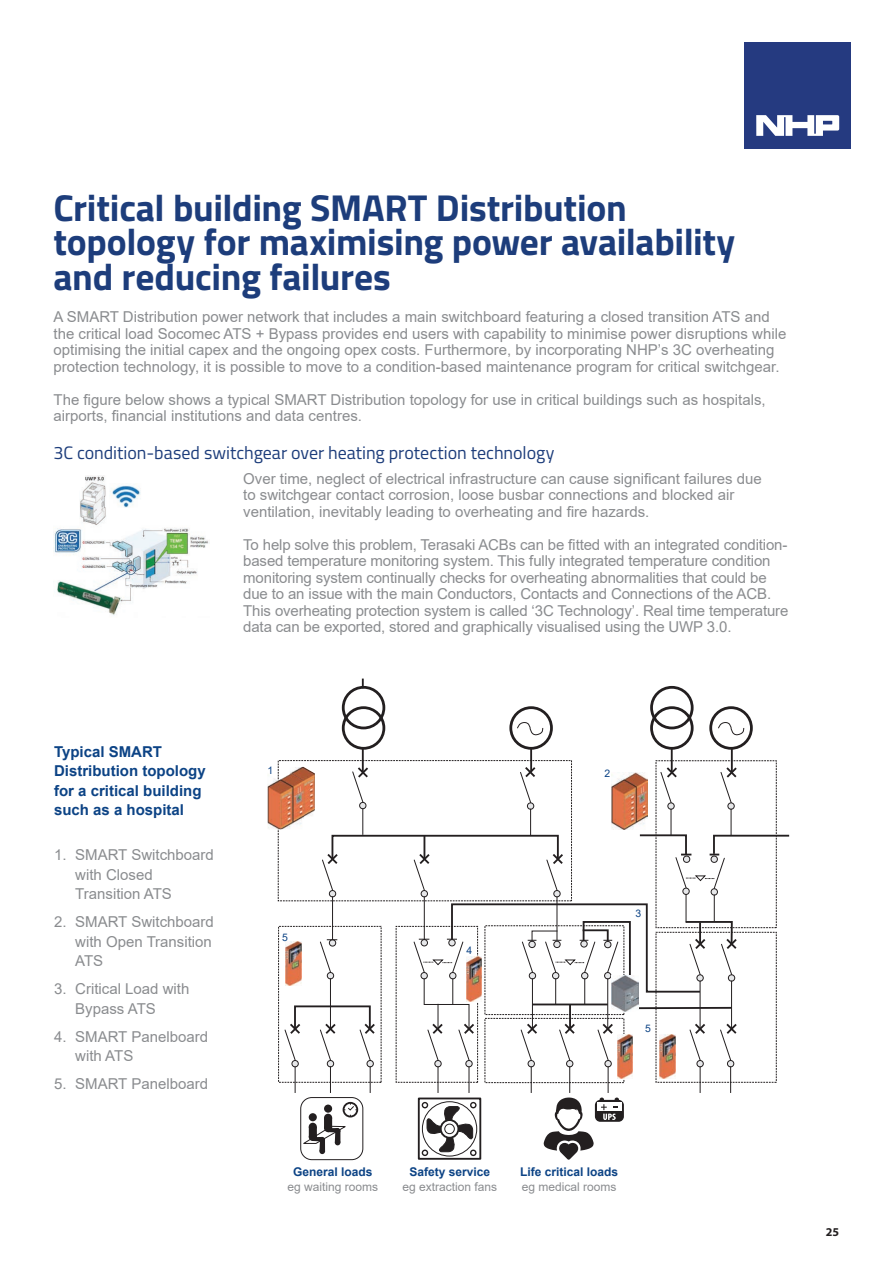
<style>
.page{position:relative;width:893px;height:1263px;background:#fff}
.page>*{position:absolute;margin:0;border:0;box-sizing:border-box;transform-origin:0 0}
.t1{font:700 37.5px/34.5px "Titillium";letter-spacing:-.01em;color:#1d3d7b}
.t2{font:18px "Titillium";letter-spacing:-.005em;color:#1d3d7b}
.t3{font:15px/16.5px "Arial";color:#8a8c8f}
.t4{font:700 15px/19.5px "Arial";color:#0c4385}
.t5{font:12px "Arial";color:#8a8c8f}
.t6{font:700 12px "Arial";color:#0c4385}
.t7{font:700 12px "Myriad Pro";color:#231f20}
.t8{font:10.35px "Arial";color:#0c4385}
</style>
<div class="page">
<img style="left:54px;top:476px;width:155px;height:139px">
<div style="left:744px;top:42px;width:107px;height:106px;background:#253a80"></div>
<svg style="left:756px;top:115px;width:83px;height:21px"></svg>
<div style="left:278px;top:760px;width:294px;height:141px;border:1px dashed #231f20"></div>
<div style="left:485px;top:1018px;width:139px;height:65px;border:1px dashed #231f20"></div>
<div style="left:727px;top:1060px;width:7px;height:7px;background:#e6e7e9;border-radius:50%"></div>
<div style="left:727px;top:1060px;width:7px;height:7px;border:1px solid #231f20;border-radius:50%"></div>
<svg style="left:730px;top:1067px;width:1px;height:25px"></svg>
<div style="left:697px;top:1060px;width:6px;height:7px;background:#e6e7e9;border-radius:50%"></div>
<div style="left:696px;top:1060px;width:8px;height:7px;border:1px solid #231f20;border-radius:50%"></div>
<svg style="left:700px;top:1067px;width:1px;height:25px"></svg>
<div style="left:605px;top:1060px;width:6px;height:7px;background:#e6e7e9;border-radius:50%"></div>
<div style="left:604px;top:1060px;width:8px;height:7px;border:1px solid #231f20;border-radius:50%"></div>
<div style="left:567px;top:1060px;width:6px;height:7px;background:#e6e7e9;border-radius:50%"></div>
<div style="left:566px;top:1060px;width:7px;height:7px;border:1px solid #231f20;border-radius:50%"></div>
<div style="left:528px;top:1060px;width:6px;height:7px;background:#e6e7e9;border-radius:50%"></div>
<div style="left:528px;top:1060px;width:7px;height:7px;border:1px solid #231f20;border-radius:50%"></div>
<svg style="left:531px;top:1067px;width:1px;height:25px"></svg>
<div style="left:466px;top:1060px;width:6px;height:7px;background:#e6e7e9;border-radius:50%"></div>
<div style="left:465px;top:1060px;width:8px;height:7px;border:1px solid #231f20;border-radius:50%"></div>
<svg style="left:469px;top:1067px;width:1px;height:25px"></svg>
<div style="left:435px;top:1060px;width:6px;height:7px;background:#e6e7e9;border-radius:50%"></div>
<div style="left:434px;top:1060px;width:8px;height:7px;border:1px solid #231f20;border-radius:50%"></div>
<svg style="left:438px;top:1067px;width:1px;height:25px"></svg>
<div style="left:367px;top:1060px;width:6px;height:7px;background:#e6e7e9;border-radius:50%"></div>
<div style="left:367px;top:1060px;width:7px;height:7px;border:1px solid #231f20;border-radius:50%"></div>
<svg style="left:370px;top:1067px;width:1px;height:25px"></svg>
<div style="left:327px;top:1060px;width:7px;height:7px;background:#e6e7e9;border-radius:50%"></div>
<div style="left:327px;top:1060px;width:7px;height:7px;border:1px solid #231f20;border-radius:50%"></div>
<svg style="left:330px;top:1067px;width:1px;height:25px"></svg>
<div style="left:292px;top:1060px;width:6px;height:7px;background:#e6e7e9;border-radius:50%"></div>
<div style="left:291px;top:1060px;width:8px;height:7px;border:1px solid #231f20;border-radius:50%"></div>
<svg style="left:295px;top:1067px;width:1px;height:25px"></svg>
<div style="left:509px;top:706px;width:44px;height:44px;border:3px solid #231f20;border-radius:50%"></div>
<div style="left:342px;top:706px;width:43px;height:44px;border:3px solid #231f20;border-radius:50%"></div>
<div style="left:342px;top:686px;width:43px;height:43px;border:3px solid #231f20;border-radius:50%"></div>
<div style="left:650px;top:706px;width:44px;height:44px;border:3px solid #231f20;border-radius:50%"></div>
<div style="left:650px;top:686px;width:44px;height:43px;border:3px solid #231f20;border-radius:50%"></div>
<div style="left:709px;top:706px;width:44px;height:44px;border:3px solid #231f20;border-radius:50%"></div>
<svg style="left:362px;top:679px;width:2px;height:8px"></svg>
<hr style="left:362px;top:748px;width:2px;height:24px;background:#231f20">
<hr style="left:530px;top:748px;width:2px;height:23px;background:#231f20">
<hr style="left:671px;top:748px;width:2px;height:23px;background:#231f20">
<hr style="left:731px;top:748px;width:2px;height:23px;background:#231f20">
<svg style="left:284px;top:1023px;width:17px;height:38px"></svg>
<div style="left:294px;top:1005px;width:77px;height:25px;border:2px solid #231f20"></div>
<svg style="left:319px;top:765px;width:471px;height:296px"></svg>
<svg style="left:718px;top:722px;width:27px;height:14px"></svg>
<svg style="left:517px;top:722px;width:27px;height:14px"></svg>
<div style="left:300px;top:1097px;width:63px;height:63px;border:1px solid #231f20;border-radius:11px"></div>
<div style="left:343px;top:1102px;width:15px;height:15px;border:2px solid #231f20;border-radius:50%"></div>
<svg style="left:302px;top:1103px;width:55px;height:51px"></svg>
<div style="left:418px;top:1097px;width:63px;height:63px;border:2px solid #231f20"></div>
<div style="left:422px;top:1101px;width:55px;height:55px;border:1px solid #231f20;border-radius:50%"></div>
<div style="left:470px;top:1102px;width:7px;height:6px;border:1px solid #231f20;border-radius:50%"></div>
<div style="left:470px;top:1149px;width:7px;height:7px;border:1px solid #231f20;border-radius:50%"></div>
<div style="left:422px;top:1149px;width:6px;height:7px;border:1px solid #231f20;border-radius:50%"></div>
<svg style="left:422px;top:1102px;width:52px;height:51px"></svg>
<svg style="left:544px;top:1067px;width:50px;height:93px"></svg>
<div style="left:595px;top:1100px;width:29px;height:22px;background:#231f20;border-radius:5px"></div>
<div style="left:597px;top:1103px;width:24px;height:8px;background:#fff"></div>
<svg style="left:600px;top:1067px;width:19px;height:53px"></svg>
<img style="left:612px;top:975px;width:26px;height:37px">
<img style="left:617px;top:1034px;width:15px;height:44px">
<img style="left:466px;top:957px;width:16px;height:44px">
<img style="left:286px;top:941px;width:15px;height:44px">
<img style="left:660px;top:1034px;width:15px;height:44px">
<img style="left:290px;top:767px;width:25px;height:49px">
<img style="left:611px;top:773px;width:37px;height:56px">
<img style="left:267px;top:773px;width:37px;height:56px">
<h1 class="t1" style="left:54px;top:188px;width:683px">Critical building SMART Distribution topology for maximising power availability and reducing failures</h1>
<p class="t3" style="left:54px;top:309px;width:734px">A SMART Distribution power network that includes a main switchboard featuring a closed transition ATS and the critical load Socomec ATS + Bypass provides end users with capability to minimise power disruptions while optimising the initial capex and the ongoing opex costs. Furthermore, by incorporating NHP’s 3C overheating protection technology, it is possible to move to a condition-based maintenance program for critical switchgear.</p>
<p class="t3" style="left:54px;top:391px;width:714px">The figure below shows a typical SMART Distribution topology for use in critical buildings such as hospitals, airports, financial institutions and data centres.</p>
<p class="t2" style="left:54px;top:439px;width:502px">3C condition-based switchgear over heating protection technology</p>
<p class="t3" style="left:243px;top:470px;width:520px">Over time, neglect of electrical infrastructure can cause significant failures due to switchgear contact corrosion, loose busbar connections and blocked air ventilation, inevitably leading to overheating and fire hazards.</p>
<p class="t3" style="left:243px;top:536px;width:547px">To help solve this problem, Terasaki ACBs can be fitted with an integrated condition&shy;based temperature monitoring system. This fully integrated temperature condition monitoring system continually checks for overheating abnormalities that could be due to an issue with the main Conductors, Contacts and Connections of the ACB.<br>This overheating protection system is called ‘3C Technology’. Real time temperature data can be exported, stored and graphically visualised using the UWP 3.0.</p>
<p class="t4" style="left:54px;top:742px;width:153px">Typical SMART<br>Distribution topology for a critical building such as a hospital</p>
<p class="t3" style="left:75px;top:845px;width:140px;line-height:19.5px;text-indent:-21px">1. SMART Switchboard with Closed<br>Transition ATS</p>
<p class="t3" style="left:75px;top:912px;width:140px;line-height:19.5px;text-indent:-21px">2. SMART Switchboard with Open Transition<br>ATS</p>
<p class="t3" style="left:75px;top:979px;width:116px;line-height:19.5px;text-indent:-21px">3. Critical Load with<br>Bypass ATS</p>
<p class="t3" style="left:75px;top:1027px;width:134px;line-height:19.5px;text-indent:-21px">4. SMART Panelboard with ATS</p>
<p class="t3" style="left:54px;top:1076px;width:156px">5. SMART Panelboard</p>
<p class="t8" style="left:267px;top:763px;width:7px">1</p>
<p class="t8" style="left:282px;top:930px;width:7px">5</p>
<p class="t8" style="left:466px;top:943px;width:7px">4</p>
<p class="t8" style="left:604px;top:766px;width:7px">2</p>
<p class="t8" style="left:635px;top:906px;width:7px">3</p>
<p class="t8" style="left:645px;top:1021px;width:7px">5</p>
<p class="t6" style="left:293px;top:1164px;width:81px">General loads</p>
<p class="t5" style="left:287px;top:1179px;width:92px">eg waiting rooms</p>
<p class="t6" style="left:409px;top:1164px;width:82px">Safety service</p>
<p class="t5" style="left:402px;top:1179px;width:96px">eg extraction fans</p>
<p class="t6" style="left:520px;top:1164px;width:100px">Life critical loads</p>
<p class="t5" style="left:522px;top:1179px;width:96px">eg medical rooms</p>
<p class="t7" style="left:826px;top:1224px;width:15px">25</p>
</div>
